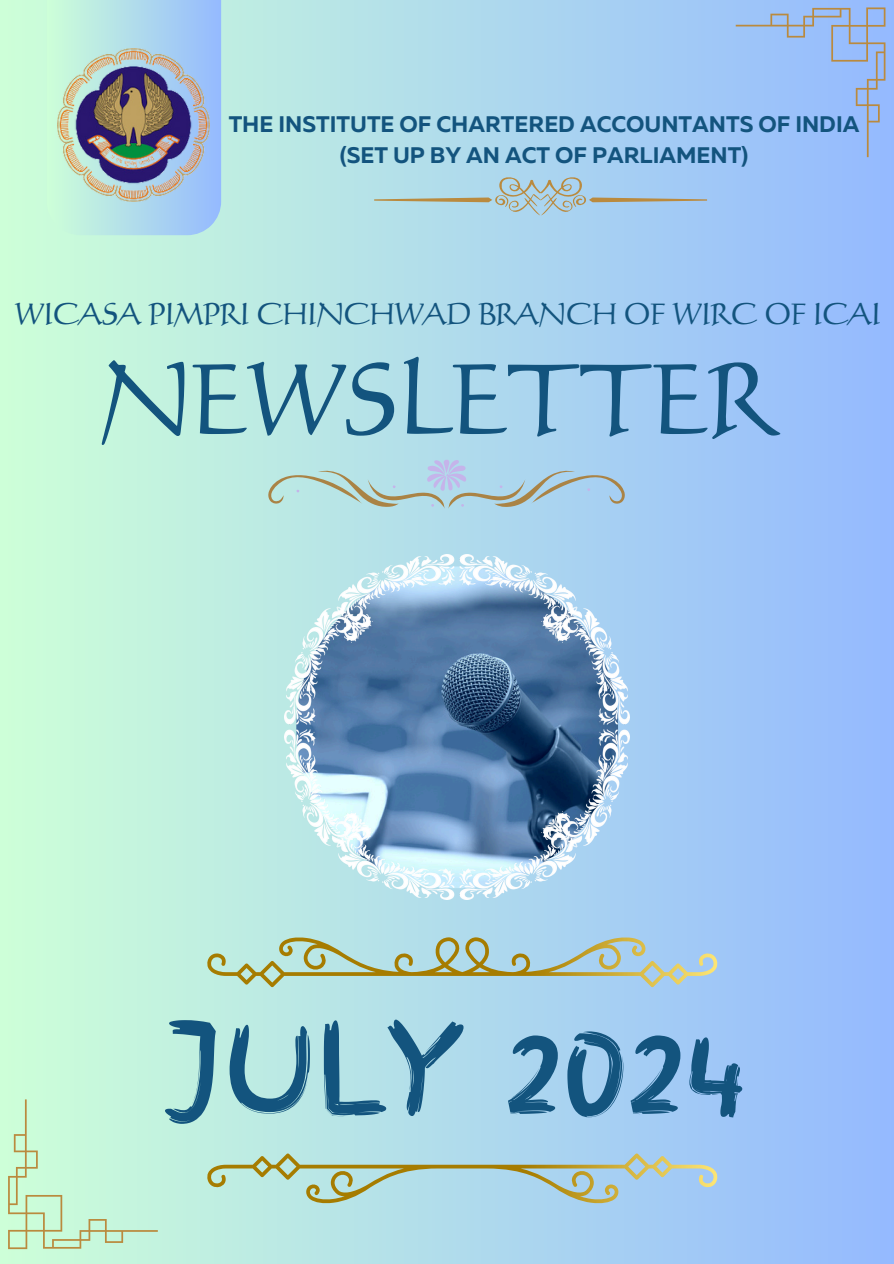
<style>
.page{position:relative;width:894px;height:1264px;background:#fff}
.page>*{position:absolute;margin:0;border:0;box-sizing:border-box;transform-origin:0 0}
.t1{font:120px "Finger Paint";color:#13547e}
.t2{font:97.5px "Codex Com";color:#13547e}
.t3{font:28.95px "Codex Com";color:#13547e}
.t4{font:700 22.5px/31.5px "Muller";color:#13547e;text-align:center}
</style>
<div class="page">
<div style="left:0;top:0;width:893px;height:1263px;background:linear-gradient(to right,#cdffd8,#94b9ff)"></div>
<svg style="left:47px;top:0;width:174px;height:235px;background:#b1ddea"></svg>
<img style="left:58px;top:48px;width:152px;height:153px">
<svg style="left:374px;top:176px;width:332px;height:39px;background:#acccdb"></svg>
<svg style="left:735px;top:7px;width:150px;height:150px;background:#9abdf3"></svg>
<svg style="left:268px;top:459px;width:356px;height:50px;background:#b0d2da"></svg>
<img style="left:284px;top:555px;width:345px;height:344px">
<svg style="left:207px;top:937px;width:510px;height:266px;background:#b0d5dd"></svg>
<svg style="left:8px;top:1099px;width:150px;height:150px;background:#c7f2d3"></svg>
<p class="t4" style="left:229px;top:110px;width:632px">THE INSTITUTE OF CHARTERED ACCOUNTANTS OF INDIA (SET UP BY AN ACT OF PARLIAMENT)</p>
<h2 class="t3" style="left:15px;top:297px;width:867px">WICASA PIMPRI CHINCHWAD BRANCH OF WIRC OF ICAI</h2>
<p class="t2" style="left:101px;top:340px;width:677px">NEWSLETTER</p>
<p class="t1" style="left:167px;top:977px;width:581px">JULY 2024</p>
</div>
